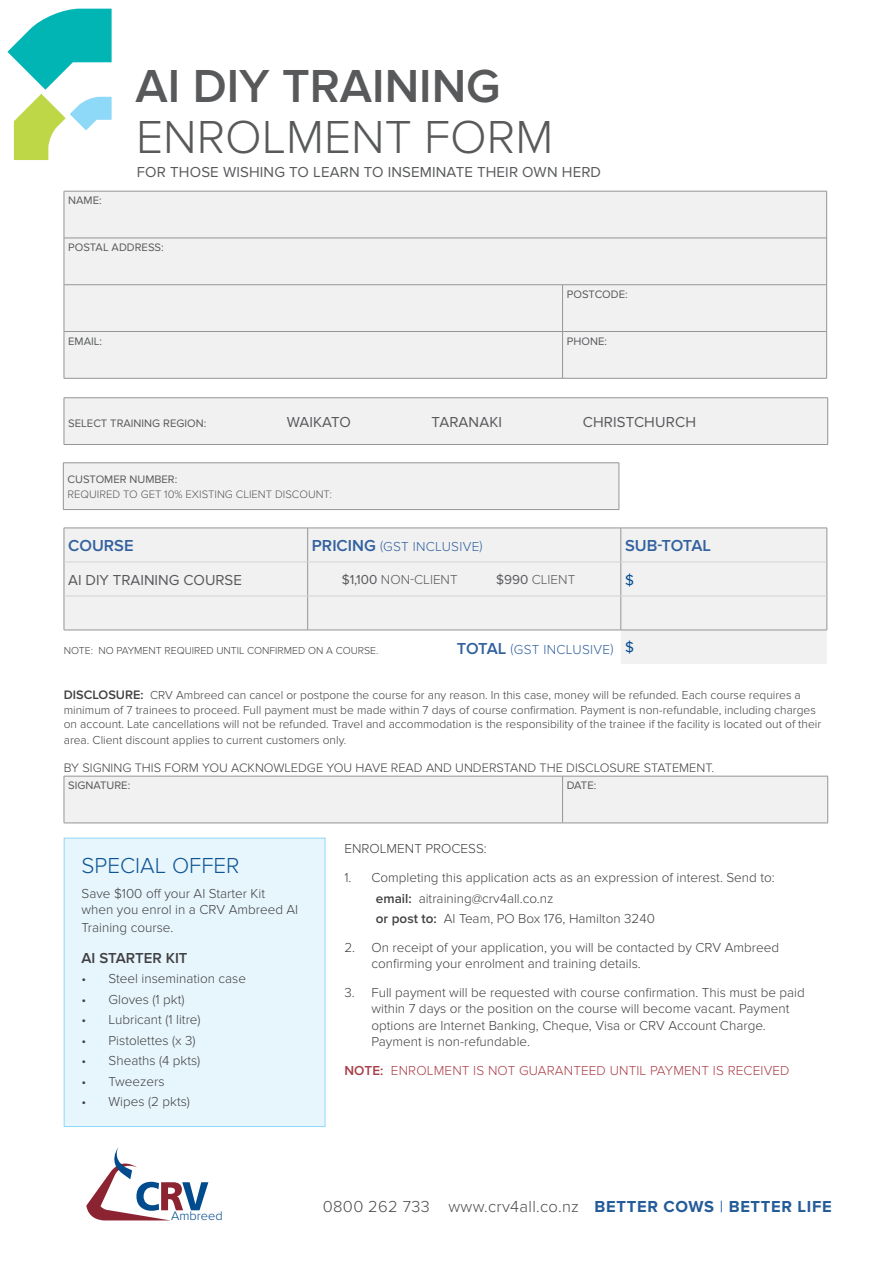
<style>
.page{position:relative;width:893px;height:1263px;background:#fff}
.page>*{position:absolute;margin:0;border:0;box-sizing:border-box;transform-origin:0 0}
.t1{font:600 48px "Proxima Nova";color:#58595b}
.t2{font:300 48px "Proxima Nova";color:#58595b}
.t3{font:300 22.5px "Proxima Nova";color:#0f5595}
.t4{font:300 16.5px "Proxima Nova";letter-spacing:.02em;color:#4d4d4f}
.t5{font:600 16.5px "Proxima Nova";color:#32619e}
.t6{font:15px "Proxima Nova";letter-spacing:.01em;color:#58595b}
.t7{font:600 15px "Proxima Nova";color:#414042}
.t8{font:15px "Proxima Nova";color:#004b8d}
.t9{font:300 13.5px/16.2px "Proxima Nova";color:#414042}
.t10{font:300 13.5px "Proxima Nova";letter-spacing:.01em;color:#aa3e48}
.t11{font:300 13.5px "Proxima Nova";letter-spacing:.02em;color:#32619e}
.t12{font:300 13.5px "Proxima Nova";color:#58595b}
.t13{font:300 12.75px "Proxima Nova";color:#414042}
.t14{font:300 12.75px "Proxima Nova";color:#004b8d}
.t15{font:300 12px/14.7px "Proxima Nova";color:#414042}
.t16{font:11.25px "Proxima Nova";color:#58595b}
.t17{font:300 11.25px "Proxima Nova";color:#58595b}
.t18{font:300 10.5px "Proxima Nova";color:#414042}
.s1{font-weight:600;font-size:16.5px}
.s2{font-weight:400}
.s3{font-weight:400;font-size:15px;color:#004b8d}
.s4{font-weight:600;font-size:12.75px}
.s5{font-weight:600}
.s6{font-weight:700;color:#245b99}
.s7{font-weight:400;color:#245b99}
</style>
<div class="page">
<div style="left:65px;top:192px;width:761px;height:186px;background:#f1f1f2"></div>
<hr style="left:64px;top:191px;width:499px;height:1px;background:#939598">
<hr style="left:563px;top:191px;width:264px;height:1px;background:#939598">
<hr style="left:64px;top:238px;width:499px;height:1px;background:#939598">
<hr style="left:563px;top:238px;width:263px;height:1px;background:#939598">
<hr style="left:64px;top:284px;width:499px;height:1px;background:#939598">
<hr style="left:563px;top:284px;width:263px;height:1px;background:#939598">
<hr style="left:64px;top:331px;width:499px;height:1px;background:#939598">
<hr style="left:563px;top:331px;width:263px;height:1px;background:#939598">
<hr style="left:64px;top:378px;width:499px;height:1px;background:#939598">
<hr style="left:563px;top:378px;width:264px;height:1px;background:#939598">
<hr style="left:64px;top:191px;width:1px;height:47px;background:#939598">
<hr style="left:826px;top:191px;width:1px;height:47px;background:#939598">
<hr style="left:64px;top:238px;width:1px;height:47px;background:#939598">
<hr style="left:826px;top:238px;width:1px;height:47px;background:#939598">
<hr style="left:64px;top:285px;width:1px;height:46px;background:#939598">
<hr style="left:562px;top:285px;width:1px;height:46px;background:#939598">
<hr style="left:826px;top:285px;width:1px;height:46px;background:#939598">
<hr style="left:64px;top:331px;width:1px;height:47px;background:#939598">
<hr style="left:562px;top:332px;width:1px;height:46px;background:#939598">
<hr style="left:826px;top:331px;width:1px;height:47px;background:#939598">
<div style="left:64px;top:398px;width:764px;height:46px;background:#f1f1f2"></div>
<hr style="left:64px;top:397px;width:764px;height:1px;background:#939598">
<hr style="left:64px;top:444px;width:764px;height:1px;background:#939598">
<hr style="left:64px;top:398px;width:1px;height:46px;background:#939598">
<hr style="left:827px;top:398px;width:1px;height:46px;background:#939598">
<div style="left:65px;top:777px;width:762px;height:46px;background:#f1f1f2"></div>
<hr style="left:64px;top:776px;width:499px;height:1px;background:#939598">
<hr style="left:563px;top:776px;width:265px;height:1px;background:#939598">
<hr style="left:64px;top:823px;width:499px;height:1px;background:#939598">
<hr style="left:563px;top:823px;width:265px;height:1px;background:#939598">
<hr style="left:64px;top:776px;width:1px;height:47px;background:#939598">
<hr style="left:562px;top:776px;width:1px;height:47px;background:#939598">
<hr style="left:827px;top:776px;width:1px;height:47px;background:#939598">
<svg style="left:86px;top:1147px;width:122px;height:73px"></svg>
<svg style="left:7px;top:9px;width:105px;height:151px"></svg>
<svg style="left:65px;top:529px;width:762px;height:135px;fill:#f1f1f2"></svg>
<hr style="left:621px;top:630px;width:206px;height:1px;background:#939598">
<hr style="left:64px;top:562px;width:1px;height:34px;background:#939598">
<hr style="left:64px;top:596px;width:1px;height:34px;background:#939598">
<hr style="left:64px;top:630px;width:244px;height:1px;background:#939598">
<hr style="left:307px;top:528px;width:1px;height:34px;background:#939598">
<hr style="left:307px;top:562px;width:1px;height:34px;background:#939598">
<hr style="left:307px;top:596px;width:1px;height:34px;background:#939598">
<hr style="left:308px;top:630px;width:313px;height:1px;background:#939598">
<hr style="left:621px;top:528px;width:1px;height:34px;background:#939598">
<hr style="left:621px;top:562px;width:1px;height:34px;background:#939598">
<hr style="left:827px;top:562px;width:1px;height:34px;background:#939598">
<hr style="left:621px;top:596px;width:1px;height:34px;background:#939598">
<hr style="left:827px;top:596px;width:1px;height:34px;background:#939598">
<hr style="left:64px;top:528px;width:244px;height:1px;background:#939598">
<hr style="left:308px;top:528px;width:313px;height:1px;background:#939598">
<hr style="left:621px;top:528px;width:206px;height:1px;background:#939598">
<hr style="left:64px;top:528px;width:1px;height:34px;background:#939598">
<hr style="left:827px;top:528px;width:1px;height:34px;background:#939598">
<hr style="left:64px;top:562px;width:244px;height:1px;background:#d1d3d4">
<hr style="left:308px;top:562px;width:313px;height:1px;background:#d1d3d4">
<hr style="left:621px;top:562px;width:206px;height:1px;background:#d1d3d4">
<hr style="left:64px;top:596px;width:244px;height:1px;background:#d1d3d4">
<hr style="left:308px;top:596px;width:313px;height:1px;background:#d1d3d4">
<hr style="left:621px;top:596px;width:206px;height:1px;background:#d1d3d4">
<div style="left:64px;top:838px;width:261px;height:288px;background:#e7f6fd"></div>
<div style="left:64px;top:838px;width:261px;height:289px;border:1px solid #8ed8f8"></div>
<div style="left:63px;top:463px;width:556px;height:47px;background:#f1f1f2"></div>
<hr style="left:63px;top:462px;width:556px;height:1px;background:#939598">
<hr style="left:63px;top:509px;width:556px;height:1px;background:#939598">
<hr style="left:63px;top:463px;width:1px;height:46px;background:#939598">
<hr style="left:619px;top:463px;width:1px;height:46px;background:#939598">
<h1 class="t1" style="left:136px;top:58px;width:367px">AI DIY TRAINING</h1>
<h1 class="t2" style="left:136px;top:109px;width:419px">ENROLMENT FORM</h1>
<p class="t6" style="left:137px;top:163px;width:466px">FOR THOSE WISHING TO LEARN TO INSEMINATE THEIR OWN HERD</p>
<p class="t16" style="left:68px;top:194px;width:35px">NAME:</p>
<p class="t16" style="left:68px;top:241px;width:97px">POSTAL ADDRESS:</p>
<p class="t16" style="left:567px;top:288px;width:62px">POSTCODE:</p>
<p class="t16" style="left:68px;top:334px;width:35px">EMAIL:</p>
<p class="t16" style="left:567px;top:334px;width:42px">PHONE:</p>
<p class="t16" style="left:68px;top:417px;width:140px">SELECT TRAINING REGION:</p>
<p class="t6" style="left:287px;top:413px;width:66px">WAIKATO</p>
<p class="t6" style="left:432px;top:413px;width:72px">TARANAKI</p>
<p class="t6" style="left:583px;top:413px;width:115px">CHRISTCHURCH</p>
<p class="t16" style="left:68px;top:473px;width:111px">CUSTOMER NUMBER:</p>
<p class="t17" style="left:68px;top:488px;width:266px">REQUIRED TO GET 10% EXISTING CLIENT DISCOUNT:</p>
<p class="t5" style="left:68px;top:536px;width:67px">COURSE</p>
<p class="t11" style="left:312px;top:539px;width:172px"><span class="s1">PRICING</span> (GST INCLUSIVE)</p>
<p class="t5" style="left:625px;top:536px;width:87px">SUB-TOTAL</p>
<p class="t6" style="left:68px;top:571px;width:175px">AI DIY TRAINING COURSE</p>
<p class="t12" style="left:342px;top:572px;width:118px"><span class="s2">$1,100</span> NON-CLIENT</p>
<p class="t12" style="left:496px;top:572px;width:81px"><span class="s2">$990</span> CLIENT</p>
<p class="t8" style="left:625px;top:571px;width:10px">$</p>
<p class="t18" style="left:64px;top:644px;width:316px">NOTE: NO PAYMENT REQUIRED UNTIL CONFIRMED ON A COURSE.</p>
<p class="t11" style="left:457px;top:641px;width:178px"><span class="s1">TOTAL</span> (GST INCLUSIVE) <span class="s3">$</span></p>
<p class="t15" style="left:64px;top:688px;width:759px"><span class="s4">DISCLOSURE:</span> CRV Ambreed can cancel or postpone the course for any reason. In this case, money will be refunded. Each course requires a minimum of 7 trainees to proceed. Full payment must be made within 7 days of course confirmation. Payment is non-refundable, including charges on account. Late cancellations will not be refunded. Travel and accommodation is the responsibility of the trainee if the facility is located out of their area. Client discount applies to current customers only.</p>
<p class="t13" style="left:64px;top:760px;width:652px">BY SIGNING THIS FORM YOU ACKNOWLEDGE YOU HAVE READ AND UNDERSTAND THE DISCLOSURE STATEMENT.</p>
<p class="t16" style="left:68px;top:779px;width:64px">SIGNATURE:</p>
<p class="t16" style="left:567px;top:779px;width:31px">DATE:</p>
<h2 class="t3" style="left:82px;top:853px;width:160px">SPECIAL OFFER</h2>
<p class="t9" style="left:82px;top:885px;width:218px">Save $100 off your AI Starter Kit when you enrol in a CRV Ambreed AI</p>
<p class="t9" style="left:82px;top:920px;width:93px">Training course.</p>
<p class="t7" style="left:82px;top:949px;width:108px">AI STARTER KIT</p>
<p class="t9" style="left:82px;top:971px;width:166px">• Steel insemination case</p>
<p class="t9" style="left:82px;top:991px;width:105px">• Gloves (1 pkt)</p>
<p class="t9" style="left:82px;top:1012px;width:121px">• Lubricant (1 litre)</p>
<p class="t9" style="left:82px;top:1032px;width:115px">• Pistolettes (x 3)</p>
<p class="t9" style="left:82px;top:1053px;width:120px">• Sheaths (4 pkts)</p>
<p class="t9" style="left:82px;top:1073px;width:85px">• Tweezers</p>
<p class="t9" style="left:82px;top:1094px;width:110px">• Wipes (2 pkts)</p>
<p class="t9" style="left:344px;top:841px;width:144px">ENROLMENT PROCESS:</p>
<p class="t9" style="left:376px;top:867px;width:400px;line-height:20.4px;text-indent:-31px">1. Completing this application acts as an expression of interest. Send to: <span class="s5">email:</span> aitraining@crv4all.co.nz<br><span class="s5">or post to:</span> AI Team, PO Box 176, Hamilton 3240</p>
<p class="t9" style="left:371px;top:939px;width:409px;text-indent:-27px">2. On receipt of your application, you will be contacted by CRV Ambreed confirming your enrolment and training details.</p>
<p class="t9" style="left:371px;top:985px;width:435px;text-indent:-27px">3. Full payment will be requested with course confirmation. This must be paid within 7 days or the position on the course will become vacant. Payment options are Internet Banking, Cheque, Visa or CRV Account Charge.<br>Payment is non-refundable.</p>
<p class="t10" style="left:344px;top:1062px;width:447px"><span class="s5">NOTE:</span> ENROLMENT IS NOT GUARANTEED UNTIL PAYMENT IS RECEIVED</p>
<p class="t14" style="left:171px;top:1209px;width:53px">Ambreed</p>
<p class="t4" style="left:323px;top:1197px;width:510px">0800 262 733 www.crv4all.co.nz <span class="s6">BETTER COWS</span> <span class="s7">|</span> <span class="s6">BETTER LIFE</span></p>
</div>
